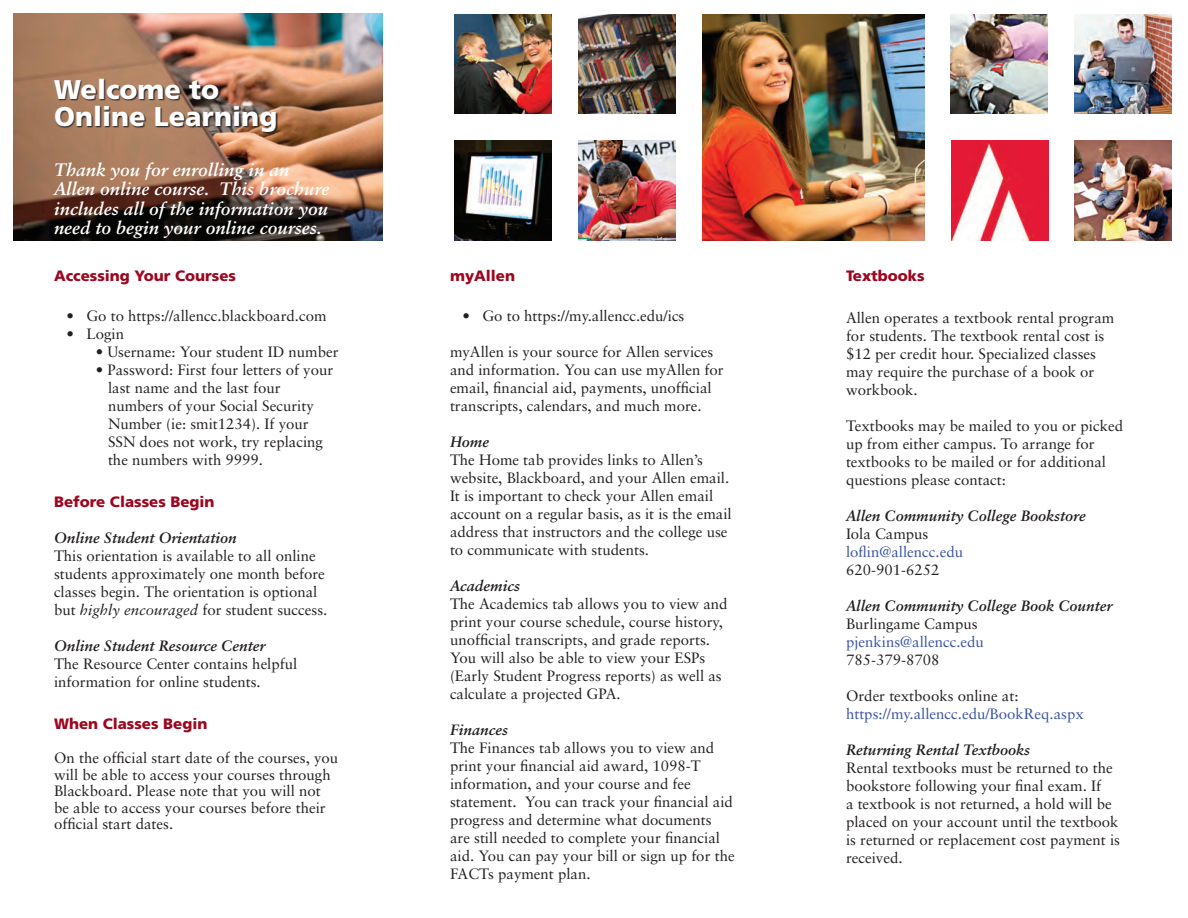
<style>
.page{position:relative;width:1188px;height:918px;background:#fff}
.page>*{position:absolute;margin:0;border:0;box-sizing:border-box;transform-origin:0 0}
.t1{font:900 27px/27px "Frutiger LT Std";color:#fff}
.t2{font:italic 700 18px/19.5px "Sabon";color:#fff}
.t3{font:15px/18px "Sabon";color:#231f20}
.t4{font:italic 700 15px "Sabon";color:#231f20}
.t5{font:15px "Sabon";color:#3a53a3}
.t6{font:900 15px "Frutiger LT Std";color:#9d061e}
.s1{font-style:italic}
</style>
<div class="page">
<img style="left:14px;top:14px;width:368px;height:227px">
<svg style="left:55px;top:79px;width:223px;height:55px;background:#7d5d4b"></svg>
<img style="left:454px;top:14px;width:98px;height:100px">
<img style="left:454px;top:141px;width:98px;height:100px">
<img style="left:579px;top:14px;width:97px;height:100px">
<img style="left:703px;top:14px;width:221px;height:227px">
<img style="left:951px;top:14px;width:97px;height:100px">
<img style="left:1075px;top:14px;width:97px;height:100px">
<img style="left:1075px;top:141px;width:97px;height:100px">
<img style="left:579px;top:141px;width:97px;height:100px">
<img style="left:951px;top:141px;width:97px;height:100px">
<h1 class="t1" style="left:54px;top:76px;width:225px">Welcome to<br>Online Learning</h1>
<p class="t2" style="left:54px;top:160px;width:277px">Thank you for enrolling in an Allen online course. This brochure includes all of the information you need to begin your online courses.</p>
<p class="t6" style="left:54px;top:267px;width:184px">Accessing Your Courses</p>
<p class="t3" style="left:67px;top:306px;width:262px">• Go to https://allencc.blackboard.com</p>
<p class="t3" style="left:67px;top:324px;width:59px">• Login</p>
<p class="t3" style="left:96px;top:342px;width:244px">• Username: Your student ID number</p>
<p class="t3" style="left:108px;top:360px;width:227px;text-indent:-12px">• Password: First four letters of your last name and the last four numbers of your Social Security<br>Number (ie: smit1234). If your<br>SSN does not work, try replacing the numbers with 9999.</p>
<p class="t6" style="left:54px;top:493px;width:162px">Before Classes Begin</p>
<p class="t4" style="left:54px;top:529px;width:184px">Online Student Orientation</p>
<p class="t3" style="left:54px;top:546px;width:275px">This orientation is available to all online students approximately one month before classes begin. The orientation is optional but <span class="s1">highly encouraged</span> for student success.</p>
<p class="t4" style="left:54px;top:637px;width:213px">Online Student Resource Center</p>
<p class="t3" style="left:54px;top:654px;width:245px">The Resource Center contains helpful information for online students.</p>
<p class="t6" style="left:54px;top:715px;width:155px">When Classes Begin</p>
<p class="t3" style="left:54px;top:750px;width:286px;line-height:16.5px">On the official start date of the courses, you will be able to access your courses through Blackboard. Please note that you will not be able to access your courses before their official start dates.</p>
<p class="t6" style="left:450px;top:267px;width:67px">myAllen</p>
<p class="t3" style="left:463px;top:306px;width:223px">• Go to https://my.allencc.edu/ics</p>
<p class="t3" style="left:450px;top:342px;width:275px">myAllen is your source for Allen services and information. You can use myAllen for email, financial aid, payments, unofficial transcripts, calendars, and much more.</p>
<p class="t4" style="left:450px;top:433px;width:41px">Home</p>
<p class="t3" style="left:450px;top:450px;width:283px">The Home tab provides links to Allen’s website, Blackboard, and your Allen email.<br>It is important to check your Allen email account on a regular basis, as it is the email address that instructors and the college use to communicate with students.</p>
<p class="t4" style="left:450px;top:577px;width:71px">Academics</p>
<p class="t3" style="left:450px;top:594px;width:279px">The Academics tab allows you to view and print your course schedule, course history, unofficial transcripts, and grade reports.<br>You will also be able to view your ESPs (Early Student Progress reports) as well as calculate a projected GPA.</p>
<p class="t4" style="left:450px;top:721px;width:60px">Finances</p>
<p class="t3" style="left:450px;top:738px;width:286px">The Finances tab allows you to view and print your financial aid award, 1098-T information, and your course and fee statement. You can track your financial aid progress and determine what documents are still needed to complete your financial aid. You can pay your bill or sign up for the FACTs payment plan.</p>
<p class="t6" style="left:846px;top:267px;width:80px">Textbooks</p>
<p class="t3" style="left:846px;top:309px;width:270px">Allen operates a textbook rental program for students. The textbook rental cost is $12 per credit hour. Specialized classes may require the purchase of a book or workbook.</p>
<p class="t3" style="left:846px;top:417px;width:279px">Textbooks may be mailed to you or picked up from either campus. To arrange for textbooks to be mailed or for additional questions please contact:</p>
<p class="t4" style="left:846px;top:507px;width:241px">Allen Community College Bookstore</p>
<p class="t3" style="left:846px;top:525px;width:84px">Iola Campus</p>
<p class="t5" style="left:846px;top:543px;width:119px">loflin@allencc.edu</p>
<p class="t3" style="left:846px;top:561px;width:95px">620-901-6252</p>
<p class="t4" style="left:846px;top:597px;width:268px">Allen Community College Book Counter</p>
<p class="t3" style="left:846px;top:615px;width:133px">Burlingame Campus</p>
<p class="t5" style="left:846px;top:633px;width:139px">pjenkins@allencc.edu</p>
<p class="t3" style="left:846px;top:651px;width:95px">785-379-8708</p>
<p class="t3" style="left:846px;top:687px;width:174px">Order textbooks online at:</p>
<p class="t5" style="left:846px;top:705px;width:239px">https://my.allencc.edu/BookReq.aspx</p>
<p class="t4" style="left:846px;top:741px;width:186px">Returning Rental Textbooks</p>
<p class="t3" style="left:846px;top:759px;width:276px">Rental textbooks must be returned to the bookstore following your final exam. If<br>a textbook is not returned, a hold will be placed on your account until the textbook is returned or replacement cost payment is received.</p>
</div>
